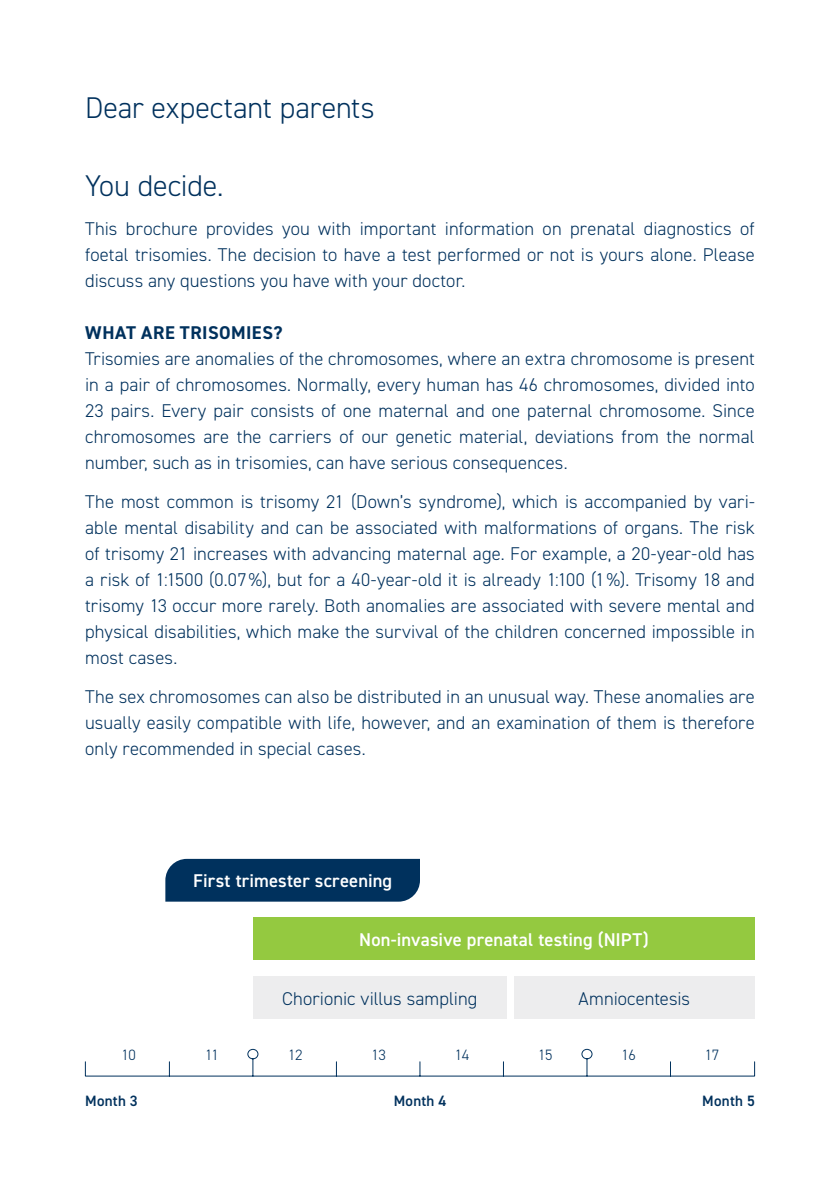
<style>
.page{position:relative;width:840px;height:1191px;background:#fff}
.page>*{position:absolute;margin:0;border:0;box-sizing:border-box;transform-origin:0 0}
.t1{font:300 30px "DIN2014";color:#00315d}
.t2{font:300 18.4px/26px "DIN2014";letter-spacing:.01em;color:#00315d;text-align:justify}
.t3{font:600 18.4px "DIN2014";letter-spacing:.005em;color:#fff}
.t4{font:700 18.4px "DIN2014";letter-spacing:.03em;color:#00315d}
.t5{font:600 15px "DIN2014";letter-spacing:.02em;color:#00315d}
.t6{font:300 15px "DIN2014";letter-spacing:-.035em;color:#00315d}
</style>
<div class="page">
<div style="left:165px;top:859px;width:255px;height:42px;background:#00315d"></div>
<div style="left:253px;top:917px;width:501px;height:42px;background:#94c940"></div>
<div style="left:253px;top:976px;width:253px;height:42px;background:#ededee"></div>
<div style="left:513px;top:976px;width:241px;height:42px;background:#ededee"></div>
<svg style="left:85px;top:1048px;width:669px;height:28px"></svg>
<h1 class="t1" style="left:85px;top:89px;width:291px">Dear expectant parents</h1>
<h1 class="t1" style="left:85px;top:167px;width:140px">You decide.</h1>
<p class="t2" style="left:85px;top:215px;width:670px">This brochure provides you with important information on prenatal diagnostics of foetal trisomies. The decision to have a test performed or not is yours alone. Please discuss any questions you have with your doctor.</p>
<p class="t4" style="left:85px;top:320px;width:199px">WHAT ARE TRISOMIES?</p>
<p class="t2" style="left:85px;top:345px;width:670px">Trisomies are anomalies of the chromosomes, where an extra chromosome is present in a pair of chromosomes. Normally, every human has 46 chromosomes, divided into 23 pairs. Every pair consists of one maternal and one paternal chromosome. Since chromosomes are the carriers of our genetic material, deviations from the normal number, such as in trisomies, can have serious consequences.</p>
<p class="t2" style="left:85px;top:488px;width:670px">The most common is trisomy 21 (Down’s syndrome), which is accompanied by vari&shy;able mental disability and can be associated with malformations of organs. The risk of trisomy 21 increases with advancing maternal age. For example, a 20-year-old has a risk of 1:1500 (0.07%), but for a 40-year-old it is already 1:100 (1%). Trisomy 18 and trisomy 13 occur more rarely. Both anomalies are associated with severe mental and physical disabilities, which make the survival of the children concerned impossible in most cases.</p>
<p class="t2" style="left:85px;top:683px;width:670px">The sex chromosomes can also be distributed in an unusual way. These anomalies are usually easily compatible with life, however, and an examination of them is therefore only recommended in special cases.</p>
<p class="t3" style="left:193px;top:869px;width:200px">First trimester screening</p>
<p class="t3" style="left:359px;top:927px;width:290px">Non-invasive prenatal testing (NIPT)</p>
<p class="t2" style="left:282px;top:985px;width:196px">Chorionic villus sampling</p>
<p class="t2" style="left:578px;top:985px;width:113px">Amniocentesis</p>
<p class="t6" style="left:121px;top:1046px;width:16px">10</p>
<p class="t6" style="left:205px;top:1045px;width:15px">11</p>
<p class="t6" style="left:288px;top:1045px;width:16px">12</p>
<p class="t6" style="left:371px;top:1045px;width:16px">13</p>
<p class="t6" style="left:454px;top:1045px;width:16px">14</p>
<p class="t6" style="left:538px;top:1045px;width:16px">15</p>
<p class="t6" style="left:621px;top:1045px;width:16px">16</p>
<p class="t6" style="left:704px;top:1045px;width:16px">17</p>
<p class="t5" style="left:85px;top:1090px;width:54px">Month 3</p>
<p class="t5" style="left:393px;top:1090px;width:54px">Month 4</p>
<p class="t5" style="left:702px;top:1090px;width:54px">Month 5</p>
</div>
